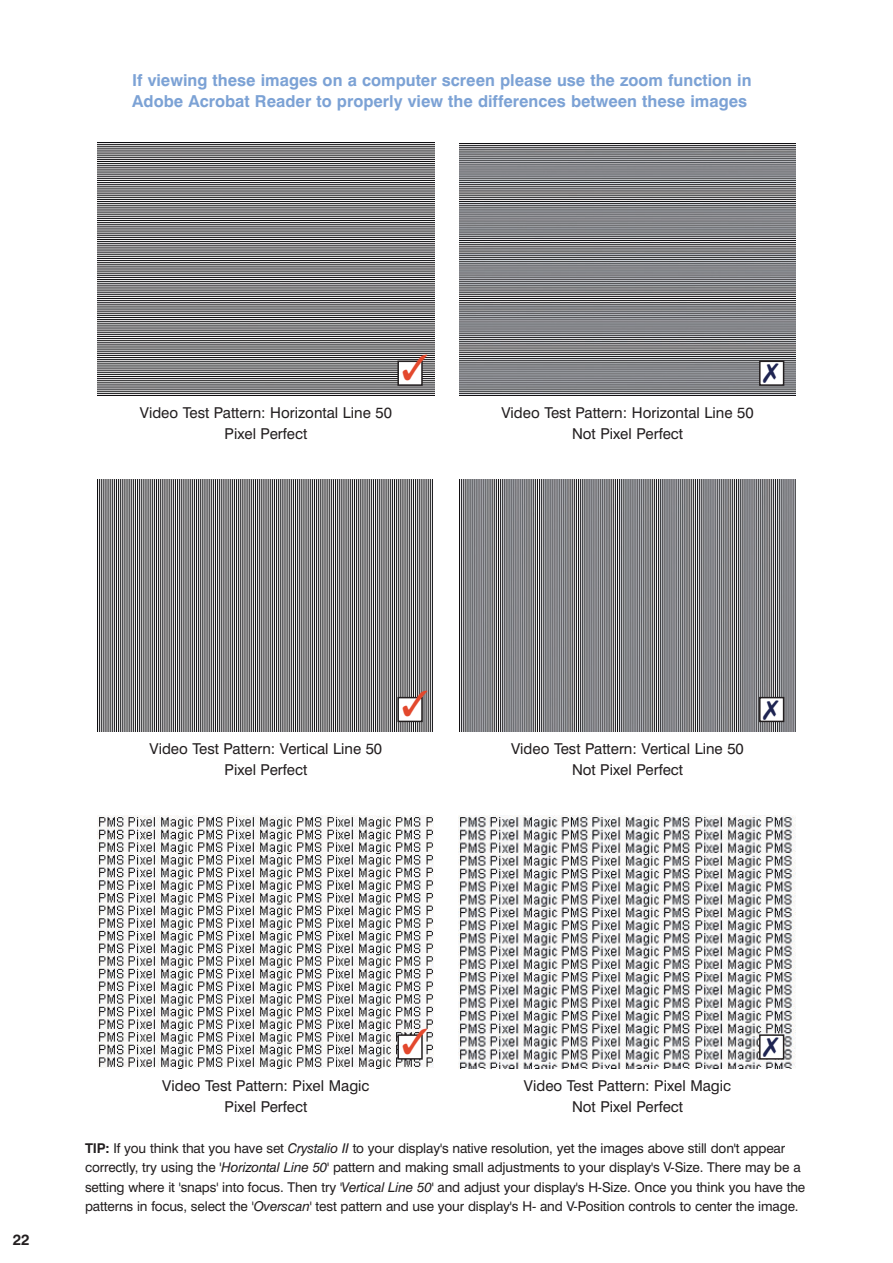
<style>
.page{position:relative;width:893px;height:1263px;background:#fff}
.page>*{position:absolute;margin:0;border:0;box-sizing:border-box;transform-origin:0 0}
.t1{font:700 16.5px/21px "Swiss 721 BT";color:#7ca2d5}
.t2{font:15px/21px "Swiss 721 BT";color:#231f20;text-align:center}
.t3{font:700 15px "Swiss 721 BT";color:#231f20}
.t4{font:13.5px/19.5px "Swiss 721 BT";letter-spacing:-.01em;color:#231f20}
.s1{font-weight:700}
.s2{font-style:italic}
</style>
<div class="page">
<img style="left:97px;top:143px;width:337px;height:253px">
<img style="left:459px;top:143px;width:336px;height:252px">
<img style="left:98px;top:479px;width:335px;height:252px">
<img style="left:459px;top:479px;width:336px;height:252px">
<img style="left:97px;top:815px;width:337px;height:253px">
<img style="left:459px;top:815px;width:337px;height:253px">
<div style="left:398px;top:361px;width:24px;height:24px;background:#fff"></div>
<div style="left:397px;top:361px;width:26px;height:25px;border:2px solid #231f20"></div>
<div style="left:759px;top:361px;width:24px;height:24px;background:#fff"></div>
<div style="left:759px;top:361px;width:25px;height:25px;border:2px solid #231f20"></div>
<div style="left:398px;top:698px;width:24px;height:23px;background:#fff"></div>
<div style="left:397px;top:697px;width:26px;height:25px;border:2px solid #231f20"></div>
<div style="left:759px;top:698px;width:24px;height:23px;background:#fff"></div>
<div style="left:759px;top:697px;width:25px;height:25px;border:2px solid #231f20"></div>
<div style="left:398px;top:1035px;width:24px;height:24px;background:#fff"></div>
<div style="left:397px;top:1034px;width:26px;height:26px;border:2px solid #231f20"></div>
<div style="left:759px;top:1035px;width:24px;height:24px;background:#fff"></div>
<div style="left:759px;top:1034px;width:25px;height:26px;border:2px solid #231f20"></div>
<svg style="left:403px;top:355px;width:24px;height:25px"></svg>
<svg style="left:403px;top:691px;width:24px;height:26px"></svg>
<svg style="left:763px;top:719px;width:15px;height:1px"></svg>
<svg style="left:403px;top:1028px;width:24px;height:26px"></svg>
<p class="t1" style="left:132px;top:72px;width:621px">If viewing these images on a computer screen please use the zoom function in<br>Adobe Acrobat Reader to properly view the differences between these images</p>
<p class="t2" style="left:140px;top:404px;width:253px">Video Test Pattern: Horizontal Line 50<br>Pixel Perfect</p>
<p class="t2" style="left:501px;top:404px;width:253px">Video Test Pattern: Horizontal Line 50<br>Not Pixel Perfect</p>
<p class="t2" style="left:149px;top:740px;width:234px">Video Test Pattern: Vertical Line 50<br>Pixel Perfect</p>
<p class="t2" style="left:511px;top:740px;width:234px">Video Test Pattern: Vertical Line 50<br>Not Pixel Perfect</p>
<p class="t3" style="left:13px;top:1235px;width:19px">22</p>
<p class="t2" style="left:162px;top:1076px;width:209px">Video Test Pattern: Pixel Magic<br>Pixel Perfect</p>
<p class="t2" style="left:524px;top:1076px;width:209px">Video Test Pattern: Pixel Magic<br>Not Pixel Perfect</p>
<p class="t4" style="left:85px;top:1140px;width:721px"><span class="s1">TIP:</span> If you think that you have set <span class="s2">Crystalio II</span> to your display's native resolution, yet the images above still don't appear correctly, try using the '<span class="s2">Horizontal Line 50'</span> pattern and making small adjustments to your display's V-Size. There may be a setting where it 'snaps' into focus. Then try <span class="s2">'Vertical Line 50'</span> and adjust your display's H-Size. Once you think you have the patterns in focus, select the <span class="s2">'Overscan'</span> test pattern and use your display's H- and V-Position controls to center the image.</p>
</div>
